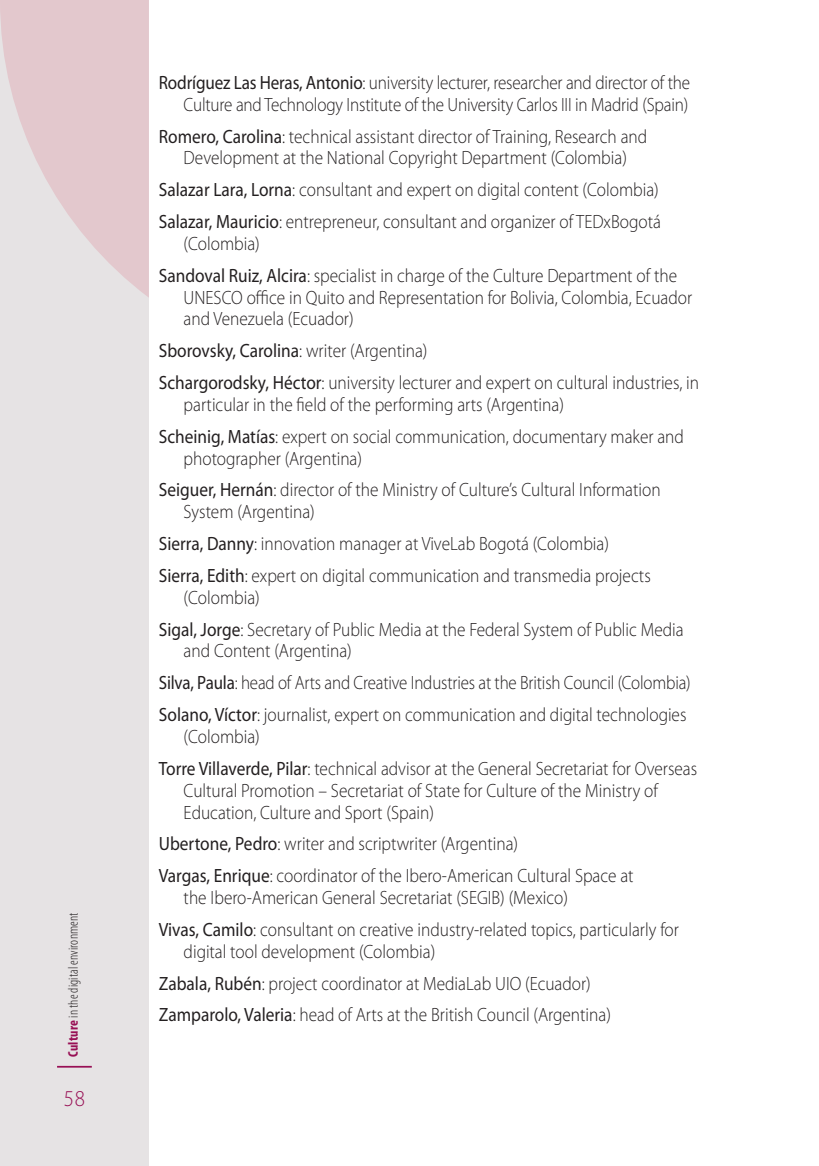
<style>
.page{position:relative;width:819px;height:1166px;background:#fff}
.page>*{position:absolute;margin:0;border:0;box-sizing:border-box;transform-origin:0 0}
.t1{font:300 22.75px "Myriad Pro";color:#981055;scale:.92 1}
.t2{font:300 19.25px/31.8px "Myriad Pro";color:#231f20;scale:.9 1}
.t3{font:300 19.25px/21.9px "Myriad Pro";color:#231f20;text-align:right;scale:.89 1}
.t4{font:300 condensed 14px "Myriad Pro";letter-spacing:.01em;color:#231f20}
.s1{font-weight:700;color:#981055}
.s2{font-weight:400}
</style>
<div class="page">
<div style="left:0;top:0;width:149px;height:1166px;background:#e6e3e4"></div>
<svg style="left:0;top:0;width:149px;height:297px;fill:#e3c8cd"></svg>
<hr style="left:57px;top:1066px;width:35px;height:1px;background:#981055">
<p class="t4" style="left:65px;top:1057px;width:146px;rotate:-90deg"><span class="s1">Culture</span> in the digital environment</p>
<p class="t1" style="left:64px;top:1085px;width:24px">58</p>
<p class="t3" style="left:159px;top:71px;width:598px"><span class="s2">Rodríguez Las Heras, Antonio</span>: university lecturer, researcher and director of the<br>Culture and Technology Institute of the University Carlos III in Madrid (Spain)</p>
<p class="t2" style="left:159px;top:125px;width:544px;line-height:21.9px;text-align:center"><span class="s2">Romero, Carolina</span>: technical assistant director of Training, Research and<br>Development at the National Copyright Department (Colombia)</p>
<p class="t2" style="left:159px;top:174px;width:559px"><span class="s2">Salazar Lara, Lorna</span>: consultant and expert on digital content (Colombia)<br><span class="s2">Salazar, Mauricio</span>: entrepreneur, consultant and organizer of TEDxBogotá</p>
<p class="t2" style="left:159px;top:227px;width:577px;text-indent:25px">(Colombia)<br><span class="s2">Sandoval Ruiz, Alcira</span>: specialist in charge of the Culture Department of the</p>
<p class="t2" style="left:184px;top:286px;width:566px;line-height:21.9px">UNESCO office in Quito and Representation for Bolivia, Colombia, Ecuador and Venezuela (Ecuador)</p>
<p class="t2" style="left:159px;top:335px;width:601px"><span class="s2">Sborovsky, Carolina</span>: writer (Argentina)<br><span class="s2">Schargorodsky, Héctor</span>: university lecturer and expert on cultural industries, in</p>
<p class="t2" style="left:159px;top:388px;width:585px;text-indent:25px">particular in the field of the performing arts (Argentina)<br><span class="s2">Scheinig, Matías</span>: expert on social communication, documentary maker and</p>
<p class="t2" style="left:159px;top:442px;width:559px;text-indent:25px">photographer (Argentina)<br><span class="s2">Seiguer, Hernán</span>: director of the Ministry of Culture’s Cultural Information</p>
<p class="t2" style="left:159px;top:496px;width:548px;text-indent:25px">System (Argentina)<br><span class="s2">Sierra, Danny</span>: innovation manager at ViveLab Bogotá (Colombia)<br><span class="s2">Sierra, Edith</span>: expert on digital communication and transmedia projects</p>
<p class="t2" style="left:159px;top:581px;width:584px;text-indent:25px">(Colombia)<br><span class="s2">Sigal, Jorge</span>: Secretary of Public Media at the Federal System of Public Media</p>
<p class="t2" style="left:159px;top:635px;width:592px;text-indent:25px">and Content (Argentina)<br><span class="s2">Silva, Paula</span>: head of Arts and Creative Industries at the British Council (Colombia)<br><span class="s2">Solano, Víctor</span>: journalist, expert on communication and digital technologies</p>
<p class="t2" style="left:159px;top:720px;width:599px;text-indent:25px">(Colombia)<br><span class="s2">Torre Villaverde, Pilar</span>: technical advisor at the General Secretariat for Overseas</p>
<p class="t2" style="left:184px;top:779px;width:528px;line-height:21.9px">Cultural Promotion – Secretariat of State for Culture of the Ministry of<br>Education, Culture and Sport (Spain)</p>
<p class="t2" style="left:159px;top:828px;width:529px"><span class="s2">Ubertone, Pedro</span>: writer and scriptwriter (Argentina)<br><span class="s2">Vargas, Enrique</span>: coordinator of the Ibero-American Cultural Space at</p>
<p class="t2" style="left:159px;top:881px;width:579px;text-indent:25px">the Ibero-American General Secretariat (SEGIB) (Mexico)<br><span class="s2">Vivas, Camilo</span>: consultant on creative industry-related topics, particularly for</p>
<p class="t2" style="left:159px;top:935px;width:504px;text-indent:25px">digital tool development (Colombia)<br><span class="s2">Zabala, Rubén</span>: project coordinator at MediaLab UIO (Ecuador)<br><span class="s2">Zamparolo, Valeria</span>: head of Arts at the British Council (Argentina)</p>
</div>
